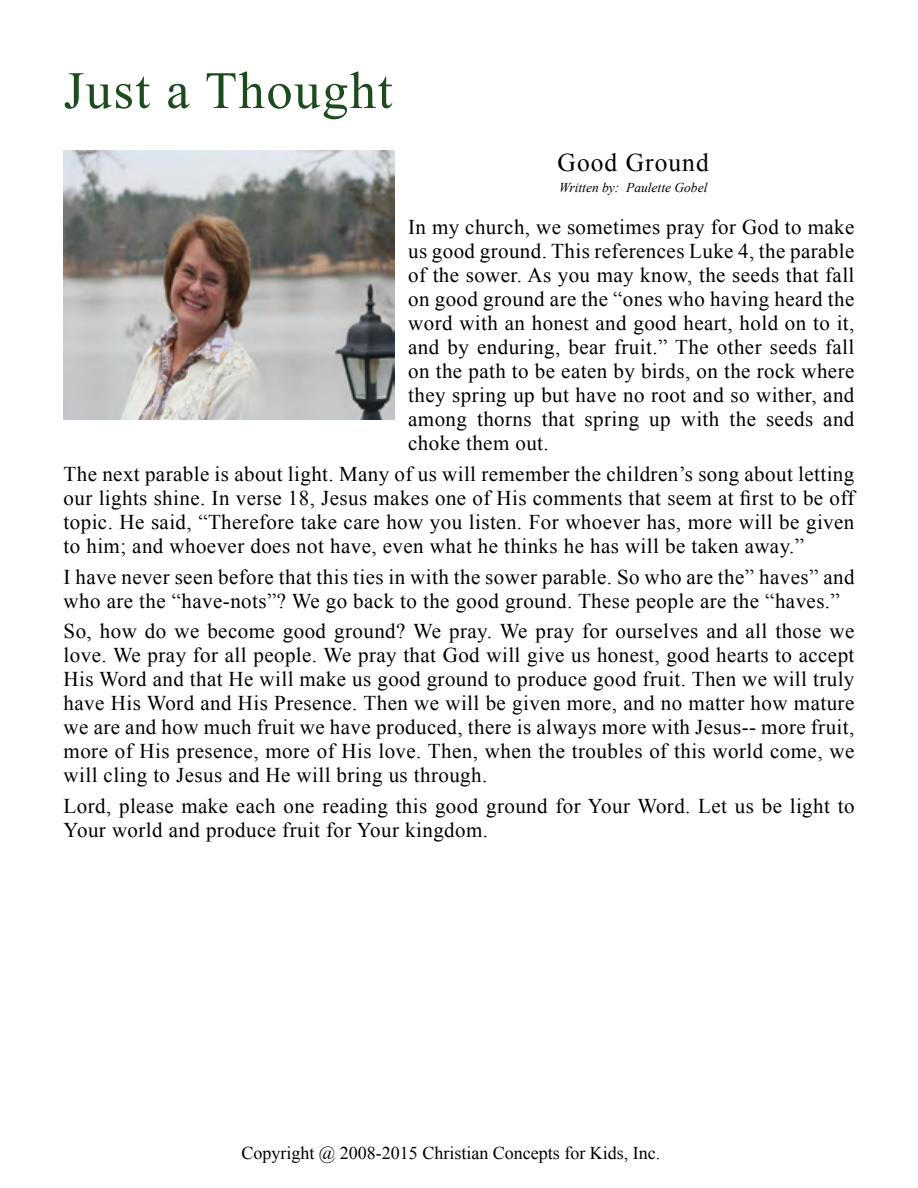
<style>
.page{position:relative;width:918px;height:1188px;background:#fff}
.page>*{position:absolute;margin:0;border:0;box-sizing:border-box;transform-origin:0 0}
.t1{font:52.5px "Times New Roman";letter-spacing:.03em;color:#1e4b1e}
.t2{font:25.5px "Times New Roman";letter-spacing:.04em;color:#000}
.t3{font:21px/24px "Times New Roman";letter-spacing:.02em;color:#000;text-align:justify}
.t4{font:18px "Times New Roman";color:#000}
.t5{font:italic 13.5px "Times New Roman";color:#000}
</style>
<div class="page">
<img style="left:64px;top:150px;width:331px;height:270px">
<h1 class="t1" style="left:64px;top:55px;width:330px">Just a Thought</h1>
<p class="t2" style="left:558px;top:145px;width:153px">Good Ground</p>
<p class="t5" style="left:559px;top:178px;width:150px">Written by: Paulette Gobel</p>
<p class="t3" style="left:408px;top:215px;width:448px">In my church, we sometimes pray for God to make us good ground. This references Luke 4, the parable of the sower. As you may know, the seeds that fall on good ground are the “ones who having heard the word with an honest and good heart, hold on to it, and by enduring, bear fruit.” The other seeds fall on the path to be eaten by birds, on the rock where they spring up but have no root and so wither, and among thorns that spring up with the seeds and choke them out.</p>
<p class="t3" style="left:64px;top:461px;width:792px">The next parable is about light. Many of us will remember the children’s song about letting our lights shine. In verse 18, Jesus makes one of His comments that seem at first to be off topic. He said, “Therefore take care how you listen. For whoever has, more will be given to him; and whoever does not have, even what he thinks he has will be taken away.”</p>
<p class="t3" style="left:64px;top:564px;width:792px">I have never seen before that this ties in with the sower parable. So who are the” haves” and who are the “have-nots”? We go back to the good ground. These people are the “haves.”</p>
<p class="t3" style="left:64px;top:619px;width:792px">So, how do we become good ground? We pray. We pray for ourselves and all those we love. We pray for all people. We pray that God will give us honest, good hearts to accept His Word and that He will make us good ground to produce good fruit. Then we will truly have His Word and His Presence. Then we will be given more, and no matter how mature we are and how much fruit we have produced, there is always more with Jesus-- more fruit, more of His presence, more of His love. Then, when the troubles of this world come, we will cling to Jesus and He will bring us through.</p>
<p class="t3" style="left:64px;top:794px;width:792px">Lord, please make each one reading this good ground for Your Word. Let us be light to<br>Your world and produce fruit for Your kingdom.</p>
<p class="t4" style="left:241px;top:1141px;width:421px">Copyright @ 2008-2015 Christian Concepts for Kids, Inc.</p>
</div>
